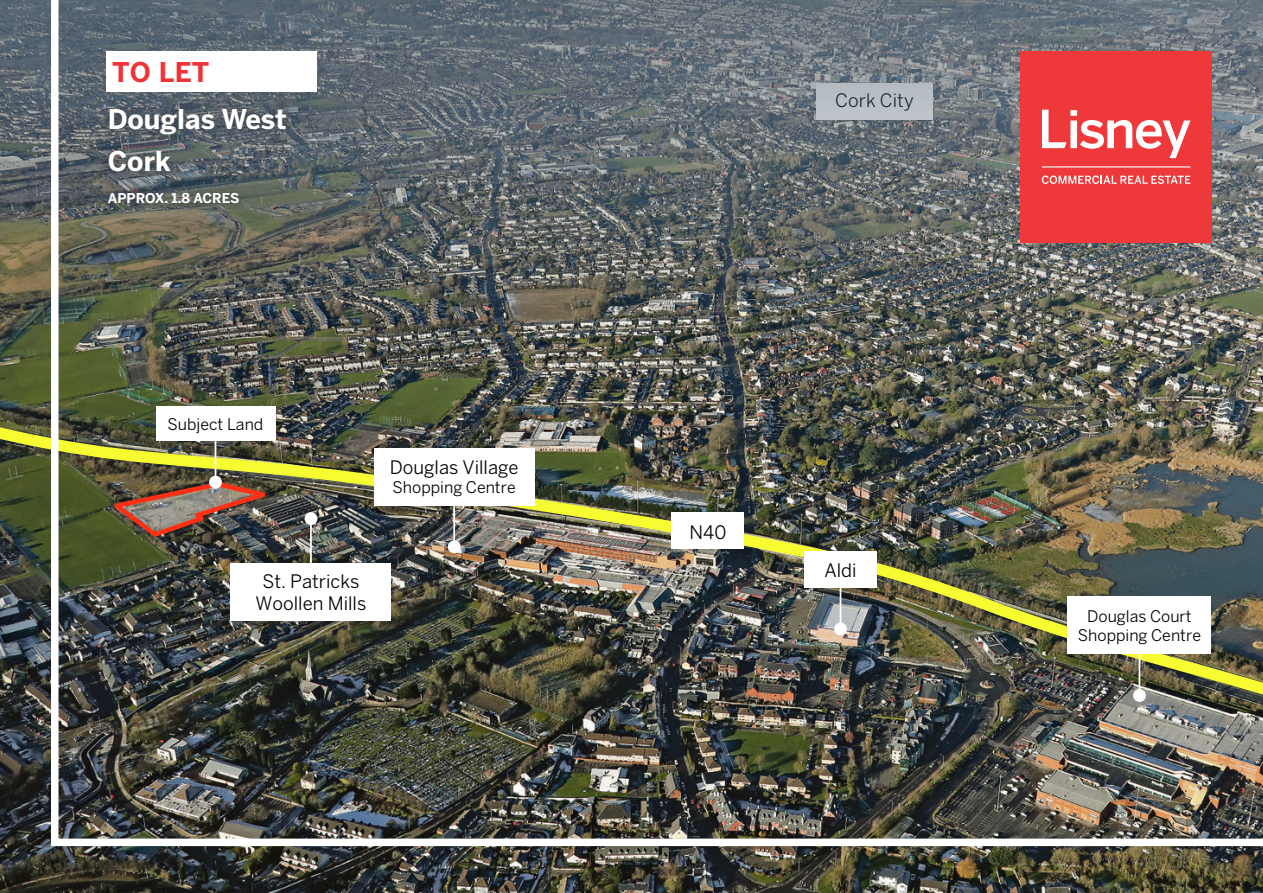
<style>
.page{position:relative;width:1263px;height:893px;background:#fff}
.page>*{position:absolute;margin:0;border:0;box-sizing:border-box;transform-origin:0 0}
.t1{font:700 27px/41.5px "Benton Sans";color:#fff}
.t2{font:700 27px "Benton Sans";color:#ee3339}
.t3{font:18.45px/22.2px "Benton Sans";color:#000;text-align:center}
.t4{font:15.9px/19px "Benton Sans";color:#000;text-align:center}
.t5{font:700 13.5px "Benton Sans";color:#fff}
</style>
<div class="page">
<img style="left:0;top:319px;width:1263px;height:574px">
<img style="left:0;top:399px;width:47px;height:410px">
<svg style="left:0;top:0;width:47px;height:319px"></svg>
<img style="left:47px;top:0;width:1216px;height:850px">
<div style="left:1020px;top:51px;width:192px;height:192px;background:#ef383a"></div>
<svg style="left:1042px;top:166px;width:148px;height:1px"></svg>
<svg style="left:1042px;top:176px;width:148px;height:8px"></svg>
<svg style="left:1042px;top:110px;width:148px;height:48px"></svg>
<div style="left:100px;top:100px;width:195px;height:112px;background:#231f20;opacity:.5"></div>
<div style="left:106px;top:51px;width:211px;height:40px;background:#fff"></div>
<h1 class="t2" style="left:112px;top:55px;width:98px">TO LET</h1>
<h1 class="t1" style="left:108px;top:99px;width:180px">Douglas West<br>Cork</h1>
<p class="t5" style="left:108px;top:189px;width:133px">APPROX. 1.8 ACRES</p>
<p class="t4" style="left:168px;top:415px;width:97px">Subject Land</p>
<p class="t3" style="left:390px;top:456px;width:130px">Douglas Village</p>
<p class="t4" style="left:393px;top:477px;width:125px">Shopping Centre</p>
<p class="t3" style="left:256px;top:570px;width:112px">St. Patricks<br>Woollen Mills</p>
<p class="t3" style="left:835px;top:89px;width:80px">Cork City</p>
<p class="t3" style="left:689px;top:521px;width:38px">N40</p>
<p class="t3" style="left:824px;top:559px;width:34px">Aldi</p>
<p class="t4" style="left:1078px;top:607px;width:125px">Douglas Court<br>Shopping Centre</p>
</div>
